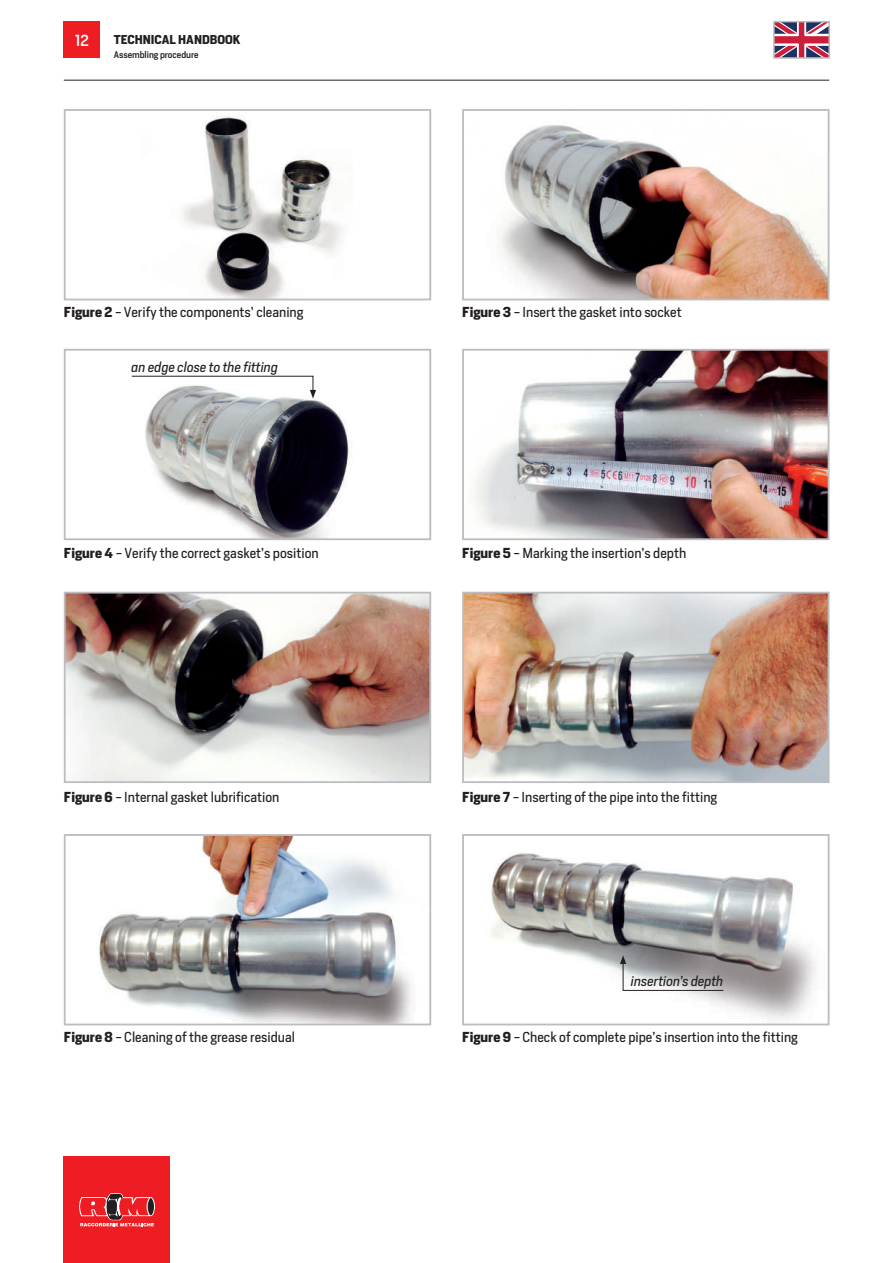
<style>
.page{position:relative;width:893px;height:1263px;background:#fff}
.page>*{position:absolute;margin:0;border:0;box-sizing:border-box;transform-origin:0 0}
.t1{font:500 15px "Heron Sans";color:#fff}
.t2{font:13.5px "Heron Sans";color:#231f20}
.t3{font:italic 13.5px "Heron Sans";color:#231f20}
.t4{font:700 12px "Heron Sans";color:#231f20}
.t5{font:500 9px "Heron Sans";color:#231f20}
.s1{font-weight:700}
</style>
<div class="page">
<hr style="left:64px;top:80px;width:765px;height:1px;background:#231f20">
<div style="left:64px;top:1157px;width:106px;height:106px;background:#ee1d23"></div>
<svg style="left:79px;top:1193px;width:76px;height:33px"></svg>
<div style="left:64px;top:22px;width:36px;height:36px;background:#ee1d23"></div>
<svg style="left:776px;top:24px;width:51px;height:32px"></svg>
<div style="left:796px;top:22px;width:11px;height:36px;background:#fff"></div>
<svg style="left:776px;top:35px;width:51px;height:10px"></svg>
<div style="left:798px;top:22px;width:7px;height:36px;background:#cb1e3b"></div>
<div style="left:774px;top:37px;width:55px;height:6px;background:#cb1e3b"></div>
<div style="left:773px;top:21px;width:57px;height:38px;border:2px solid #bcbdc0"></div>
<img style="left:182px;top:115px;width:161px;height:182px">
<div style="left:64px;top:109px;width:367px;height:191px;border:2px solid #bcbdc0"></div>
<img style="left:500px;top:124px;width:326px;height:173px">
<div style="left:462px;top:109px;width:367px;height:191px;border:2px solid #bcbdc0"></div>
<img style="left:145px;top:398px;width:204px;height:139px">
<div style="left:64px;top:349px;width:367px;height:191px;border:2px solid #bcbdc0"></div>
<img style="left:474px;top:352px;width:352px;height:185px">
<div style="left:462px;top:349px;width:367px;height:191px;border:2px solid #bcbdc0"></div>
<svg style="left:131px;top:375px;width:185px;height:23px"></svg>
<img style="left:67px;top:595px;width:361px;height:185px">
<div style="left:64px;top:592px;width:367px;height:191px;border:2px solid #bcbdc0"></div>
<img style="left:465px;top:595px;width:361px;height:185px">
<div style="left:462px;top:592px;width:367px;height:191px;border:2px solid #bcbdc0"></div>
<img style="left:99px;top:837px;width:312px;height:185px">
<div style="left:64px;top:834px;width:367px;height:191px;border:2px solid #bcbdc0"></div>
<img style="left:490px;top:853px;width:326px;height:167px">
<div style="left:462px;top:834px;width:367px;height:191px;border:2px solid #bcbdc0"></div>
<svg style="left:620px;top:955px;width:104px;height:36px"></svg>
<p class="t1" style="left:75px;top:31px;width:15px">12</p>
<p class="t4" style="left:114px;top:31px;width:128px">TECHNICAL HANDBOOK</p>
<p class="t5" style="left:114px;top:49px;width:86px">Assembling procedure</p>
<p class="t2" style="left:64px;top:303px;width:241px"><span class="s1">Figure 2</span> - Verify the components’ cleaning</p>
<p class="t2" style="left:462px;top:303px;width:221px"><span class="s1">Figure 3</span> - Insert the gasket into socket</p>
<p class="t3" style="left:132px;top:358px;width:148px">an edge close to the fitting</p>
<p class="t2" style="left:64px;top:544px;width:256px"><span class="s1">Figure 4</span> - Verify the correct gasket’s position</p>
<p class="t2" style="left:462px;top:544px;width:226px"><span class="s1">Figure 5</span> - Marking the insertion’s depth</p>
<p class="t2" style="left:64px;top:788px;width:217px"><span class="s1">Figure 6</span> - Internal gasket lubrification</p>
<p class="t2" style="left:462px;top:788px;width:257px"><span class="s1">Figure 7</span> - Inserting of the pipe into the fitting</p>
<p class="t3" style="left:631px;top:972px;width:94px">insertion’s depth</p>
<p class="t2" style="left:64px;top:1028px;width:233px"><span class="s1">Figure 8</span> - Cleaning of the grease residual</p>
<p class="t2" style="left:462px;top:1028px;width:337px"><span class="s1">Figure 9</span> - Check of complete pipe’s insertion into the fitting</p>
</div>
